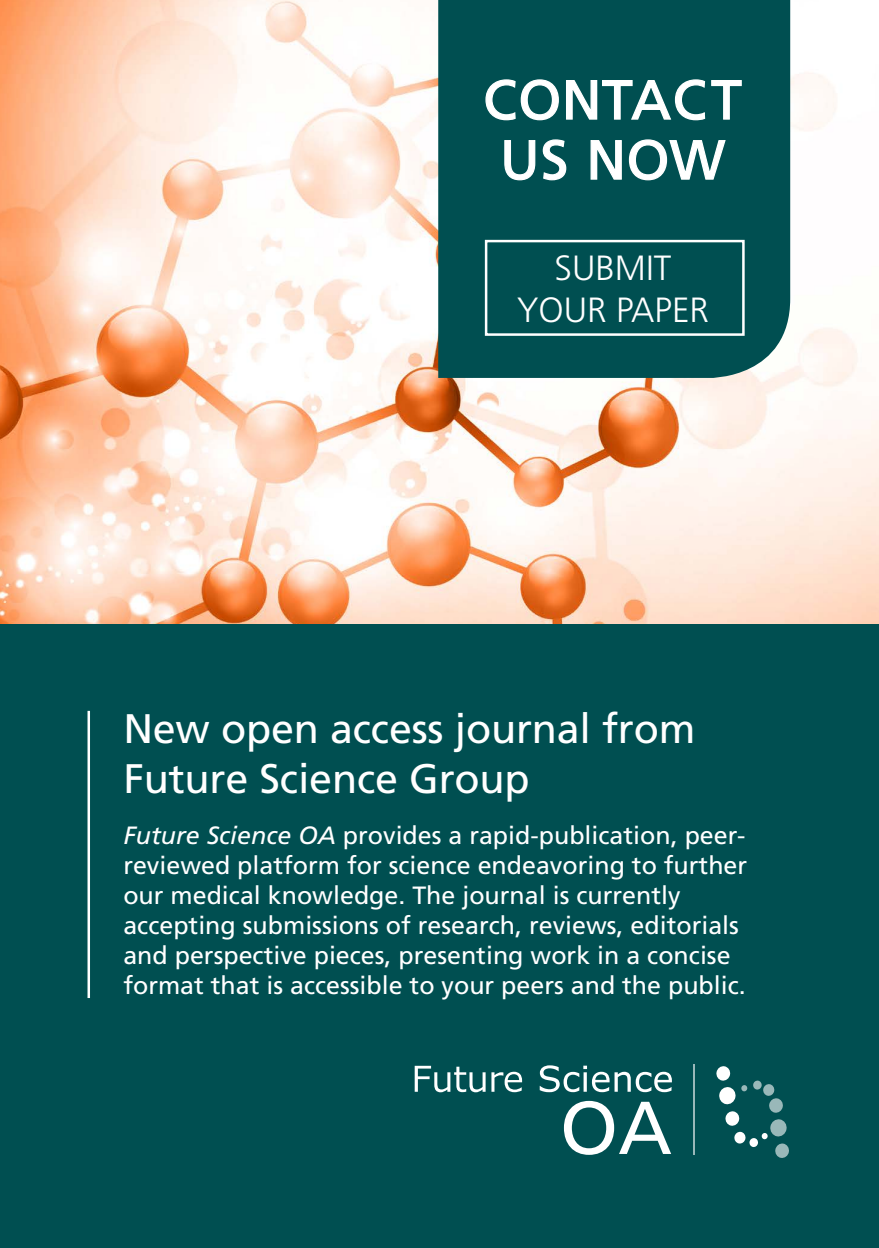
<style>
.page{position:relative;width:879px;height:1248px;background:#fff}
.page>*{position:absolute;margin:0;border:0;box-sizing:border-box;transform-origin:0 0}
.t1{font:41.25px/49.5px "Frutiger";letter-spacing:-.005em;color:#fff}
.t2{font:300 35px/42px "Frutiger";color:#fff;text-align:center}
.t3{font:25px/30px "Frutiger";color:#fff}
.s1{font-style:italic}
</style>
<div class="page">
<img style="left:0;top:0;width:879px;height:624px">
<div style="left:0;top:624px;width:879px;height:623px;background:#004f51"></div>
<div style="left:437px;top:0;width:354px;height:379px;background:#004f51"></div>
<svg style="left:504px;top:135px;width:222px;height:49px"></svg>
<svg style="left:485px;top:79px;width:257px;height:42px"></svg>
<hr style="left:88px;top:710px;width:2px;height:287px;background:#fff">
<svg style="left:415px;top:1065px;width:70px;height:27px"></svg>
<svg style="left:491px;top:1071px;width:31px;height:21px"></svg>
<svg style="left:540px;top:1065px;width:132px;height:27px"></svg>
<svg style="left:741px;top:1084px;width:6px;height:7px"></svg>
<svg style="left:753px;top:1080px;width:9px;height:9px"></svg>
<svg style="left:763px;top:1083px;width:12px;height:13px"></svg>
<svg style="left:768px;top:1097px;width:15px;height:16px"></svg>
<svg style="left:774px;top:1142px;width:15px;height:15px"></svg>
<svg style="left:770px;top:1119px;width:17px;height:17px"></svg>
<svg style="left:761px;top:1132px;width:7px;height:7px"></svg>
<svg style="left:749px;top:1137px;width:9px;height:10px"></svg>
<svg style="left:734px;top:1131px;width:12px;height:12px"></svg>
<svg style="left:725px;top:1110px;width:15px;height:16px"></svg>
<svg style="left:716px;top:1065px;width:14px;height:16px"></svg>
<svg style="left:719px;top:1087px;width:17px;height:17px"></svg>
<hr style="left:693px;top:1064px;width:2px;height:90px;background:#fff">
<svg style="left:564px;top:1100px;width:107px;height:54px"></svg>
<div style="left:485px;top:240px;width:259px;height:96px;border:2px solid #fff"></div>
<h2 class="t2" style="left:517px;top:247px;width:193px">SUBMIT<br>YOUR PAPER</h2>
<h1 class="t1" style="left:123px;top:703px;width:574px">New open access journal from<br>Future Science Group</h1>
<p class="t3" style="left:123px;top:819px;width:625px"><span class="s1">Future Science OA</span> provides a rapid-publication, peer&shy;reviewed platform for science endeavoring to further our medical knowledge. The journal is currently accepting submissions of research, reviews, editorials and perspective pieces, presenting work in a concise format that is accessible to your peers and the public.</p>
</div>
